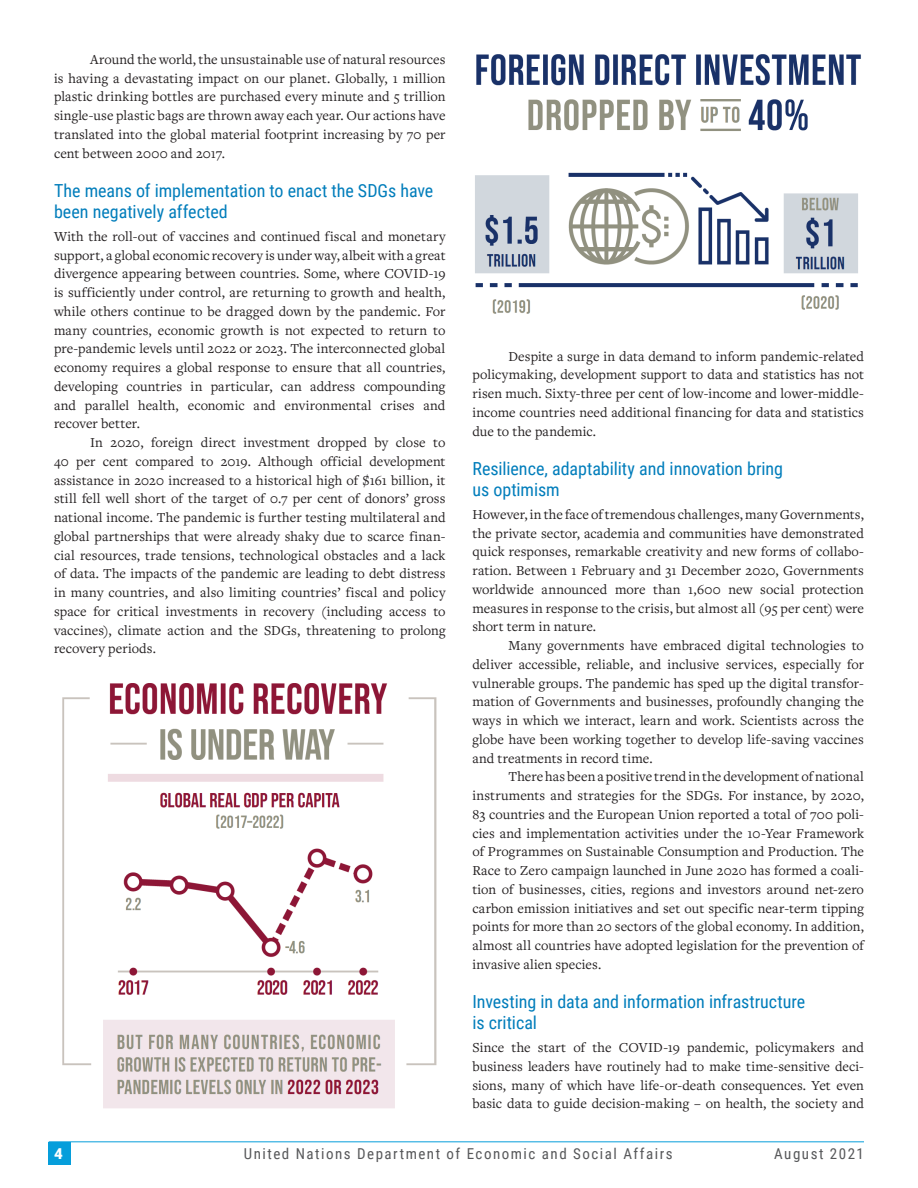
<style>
.page{position:relative;width:918px;height:1188px;background:#fff}
.page>*{position:absolute;margin:0;border:0;box-sizing:border-box;transform-origin:0 0}
.HL2{font:18px/21px "Roboto Condensed";color:#007dbb}
.t1{font:15px "Roboto Condensed";letter-spacing:.1em;color:#57585a}
.t2{font:900 15px "Roboto";color:#fff}
.BodyText{font:14.25px/18.8px "Freight Text Pro";letter-spacing:.005em;color:#231f20;text-align:justify}
.BodyText1st{font:14.25px/18.8px "Freight Text Pro";letter-spacing:.005em;color:#231f20;text-align:justify}
</style>
<div class="page">
<div style="left:49px;top:1142px;width:22px;height:23px;background:#069edb"></div>
<hr style="left:49px;top:1141px;width:815px;height:1px;background:#069edb">
<img style="left:62px;top:683px;width:375px;height:425px">
<img style="left:475px;top:54px;width:386px;height:260px">
<p class="BodyText" style="left:54px;top:49px;width:393px;text-indent:36px">Around the world, the unsustainable use of natural resources is having a devastating impact on our planet. Globally, 1 million plastic drinking bottles are purchased every minute and 5 trillion single-use plastic bags are thrown away each year. Our actions have translated into the global material footprint increasing by 70 per cent between 2000 and 2017.</p>
<p class="HL2" style="left:54px;top:179px;width:381px">The means of implementation to enact the SDGs have been negatively affected</p>
<p class="BodyText1st" style="left:54px;top:226px;width:393px">With the roll-out of vaccines and continued fiscal and monetary support, a global economic recovery is under way, albeit with a great divergence appearing between countries. Some, where COVID-19 is sufficiently under control, are returning to growth and health, while others continue to be dragged down by the pandemic. For many countries, economic growth is not expected to return to pre-pandemic levels until 2022 or 2023. The interconnected global economy requires a global response to ensure that all countries, developing countries in particular, can address compounding and parallel health, economic and environmental crises and recover better.</p>
<p class="BodyText" style="left:54px;top:433px;width:393px;text-indent:36px">In 2020, foreign direct investment dropped by close to 40 per cent compared to 2019. Although official development assistance in 2020 increased to a historical high of $161 billion, it still fell well short of the target of 0.7 per cent of donors’ gross national income. The pandemic is further testing multilateral and global partnerships that were already shaky due to scarce finan&shy;cial resources, trade tensions, technological obstacles and a lack of data. The impacts of the pandemic are leading to debt distress in many countries, and also limiting countries’ fiscal and policy space for critical investments in recovery (including access to vaccines), climate action and the SDGs, threatening to prolong recovery periods.</p>
<p class="BodyText" style="left:472px;top:346px;width:393px;text-indent:36px">Despite a surge in data demand to inform pandemic-related policymaking, development support to data and statistics has not risen much. Sixty-three per cent of low-income and lower-middle&shy;income countries need additional financing for data and statistics due to the pandemic.</p>
<p class="HL2" style="left:472px;top:457px;width:312px">Resilience, adaptability and innovation bring us optimism</p>
<p class="BodyText1st" style="left:472px;top:504px;width:393px">However, in the face of tremendous challenges, many Governments, the private sector, academia and communities have demonstrated quick responses, remarkable creativity and new forms of collabo&shy;ration. Between 1 February and 31 December 2020, Governments worldwide announced more than 1,600 new social protection measures in response to the crisis, but almost all (95 per cent) were short term in nature.</p>
<p class="BodyText" style="left:472px;top:636px;width:393px;text-indent:36px">Many governments have embraced digital technologies to deliver accessible, reliable, and inclusive services, especially for vulnerable groups. The pandemic has sped up the digital transfor&shy;mation of Governments and businesses, profoundly changing the ways in which we interact, learn and work. Scientists across the globe have been working together to develop life-saving vaccines and treatments in record time.</p>
<p class="BodyText" style="left:472px;top:767px;width:393px;text-indent:36px">There has been a positive trend in the development of national instruments and strategies for the SDGs. For instance, by 2020, 83 countries and the European Union reported a total of 700 poli&shy;cies and implementation activities under the 10-Year Framework of Programmes on Sustainable Consumption and Production. The Race to Zero campaign launched in June 2020 has formed a coali&shy;tion of businesses, cities, regions and investors around net-zero carbon emission initiatives and set out specific near-term tipping points for more than 20 sectors of the global economy. In addition, almost all countries have adopted legislation for the prevention of invasive alien species.</p>
<p class="HL2" style="left:472px;top:990px;width:334px">Investing in data and information infrastructure is critical</p>
<p class="BodyText1st" style="left:472px;top:1038px;width:393px">Since the start of the COVID-19 pandemic, policymakers and business leaders have routinely had to make time-sensitive deci&shy;sions, many of which have life-or-death consequences. Yet even basic data to guide decision-making – on health, the society and</p>
<p class="t2" style="left:54px;top:1143px;width:10px">4</p>
<p class="t1" style="left:244px;top:1143px;width:430px">United Nations Department of Economic and Social Affairs</p>
<p class="t1" style="left:774px;top:1143px;width:91px">August 2021</p>
</div>
